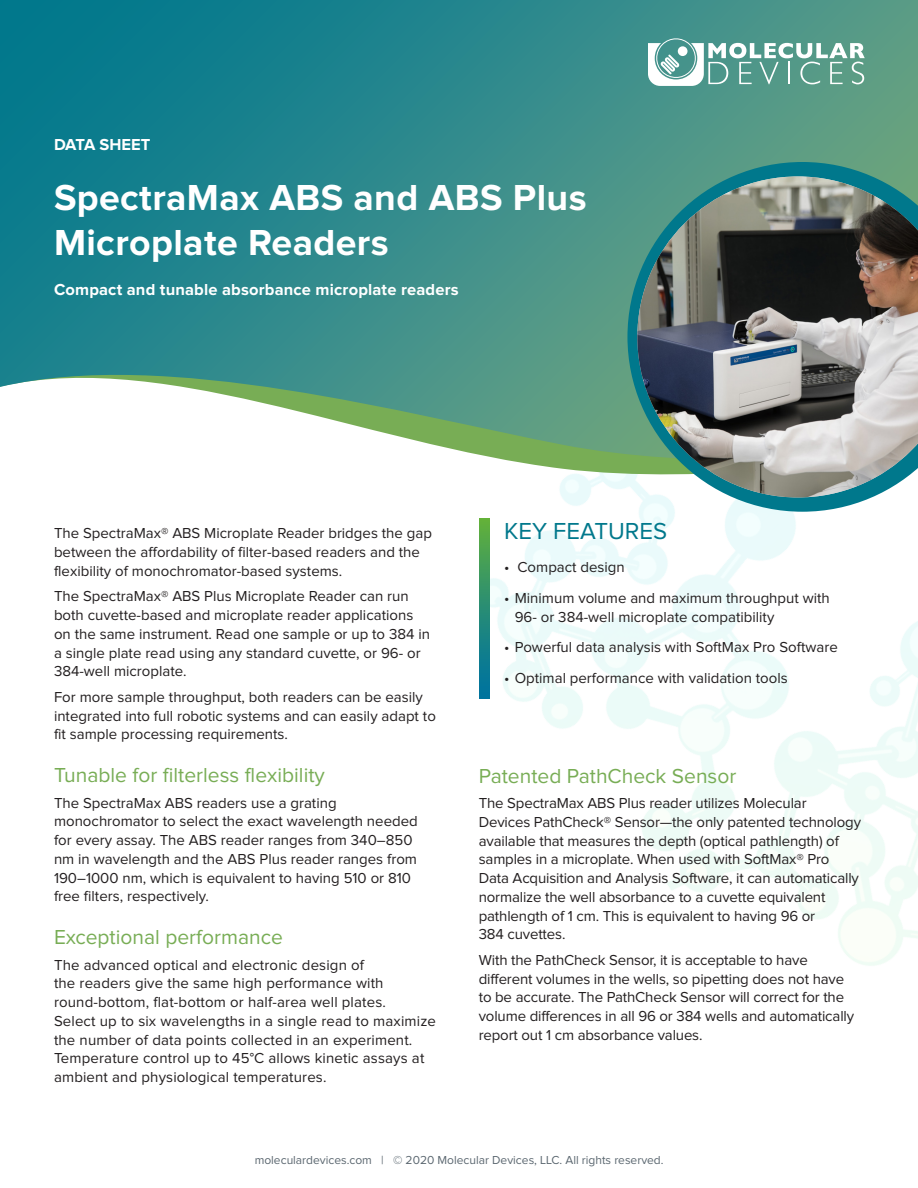
<style>
.page{position:relative;width:918px;height:1188px;background:#fff}
.page>*{position:absolute;margin:0;border:0;box-sizing:border-box;transform-origin:0 0}
.Document_Title{font:700 37.5px/45px "Proxima Nova";letter-spacing:.01em;color:#fff}
.t1{font:24px "Proxima Nova";color:#00788c}
.Sub-Title{font:21px "Proxima Nova";color:#78ad55}
.By_Line{font:700 16.5px "Proxima Nova";letter-spacing:.01em;color:#fff}
.Application_Note{font:700 16.5px "Proxima Nova";color:#fff}
.Body{font:15px/18.8px "Proxima Nova";color:#231f20}
.t2{font:12px "Proxima Nova";color:#5b6770}
</style>
<div class="page">
<img style="left:479px;top:486px;width:439px;height:480px">
<svg style="left:0;top:0;width:918px;height:470px;background:#469694"></svg>
<svg style="left:479px;top:519px;width:11px;height:179px;background:#2b8e71"></svg>
<svg style="left:648px;top:37px;width:217px;height:49px"></svg>
<svg style="left:627px;top:162px;width:291px;height:350px"></svg>
<img style="left:637px;top:176px;width:281px;height:321px">
<p class="Application_Note" style="left:54px;top:135px;width:98px">DATA SHEET</p>
<p class="Document_Title" style="left:54px;top:174px;width:534px">SpectraMax ABS and ABS Plus<br>Microplate Readers</p>
<p class="By_Line" style="left:54px;top:280px;width:406px">Compact and tunable absorbance microplate readers</p>
<p class="Body" style="left:54px;top:524px;width:380px">The SpectraMax® ABS Microplate Reader bridges the gap between the affordability of filter-based readers and the flexibility of monochromator-based systems.</p>
<p class="Body" style="left:54px;top:587px;width:378px">The SpectraMax® ABS Plus Microplate Reader can run both cuvette-based and microplate reader applications on the same instrument. Read one sample or up to 384 in a single plate read using any standard cuvette, or 96- or 384-well microplate.</p>
<p class="Body" style="left:54px;top:687px;width:383px">For more sample throughput, both readers can be easily integrated into full robotic systems and can easily adapt to fit sample processing requirements.</p>
<p class="Sub-Title" style="left:54px;top:763px;width:272px">Tunable for filterless flexibility</p>
<p class="Body" style="left:54px;top:793px;width:365px">The SpectraMax ABS readers use a grating monochromator to select the exact wavelength needed for every assay. The ABS reader ranges from 340–850 nm in wavelength and the ABS Plus reader ranges from 190–1000 nm, which is equivalent to having 510 or 810 free filters, respectively.</p>
<p class="Sub-Title" style="left:54px;top:925px;width:230px">Exceptional performance</p>
<p class="Body" style="left:54px;top:955px;width:384px">The advanced optical and electronic design of<br>the readers give the same high performance with round-bottom, flat-bottom or half-area well plates.<br>Select up to six wavelengths in a single read to maximize the number of data points collected in an experiment.<br>Temperature control up to 45°C allows kinetic assays at ambient and physiological temperatures.</p>
<p class="t1" style="left:504px;top:517px;width:165px">KEY FEATURES</p>
<p class="Body" style="left:504px;top:558px;width:122px">• Compact design</p>
<p class="Body" style="left:515px;top:588px;width:317px;line-height:19.5px;text-indent:-11px">• Minimum volume and maximum throughput with<br>96- or 384-well microplate compatibility</p>
<p class="Body" style="left:504px;top:638px;width:335px">• Powerful data analysis with SoftMax Pro Software</p>
<p class="Body" style="left:504px;top:668px;width:285px">• Optimal performance with validation tools</p>
<p class="Sub-Title" style="left:479px;top:764px;width:259px">Patented PathCheck Sensor</p>
<p class="Body" style="left:479px;top:794px;width:384px">The SpectraMax ABS Plus reader utilizes Molecular Devices PathCheck® Sensor—the only patented technology available that measures the depth (optical pathlength) of samples in a microplate. When used with SoftMax® Pro Data Acquisition and Analysis Software, it can automatically normalize the well absorbance to a cuvette equivalent pathlength of 1 cm. This is equivalent to having 96 or<br>384 cuvettes.</p>
<p class="Body" style="left:479px;top:950px;width:377px">With the PathCheck Sensor, it is acceptable to have different volumes in the wells, so pipetting does not have to be accurate. The PathCheck Sensor will correct for the volume differences in all 96 or 384 wells and automatically report out 1 cm absorbance values.</p>
<p class="t2" style="left:255px;top:1154px;width:410px">moleculardevices.com | © 2020 Molecular Devices, LLC. All rights reserved.</p>
</div>
